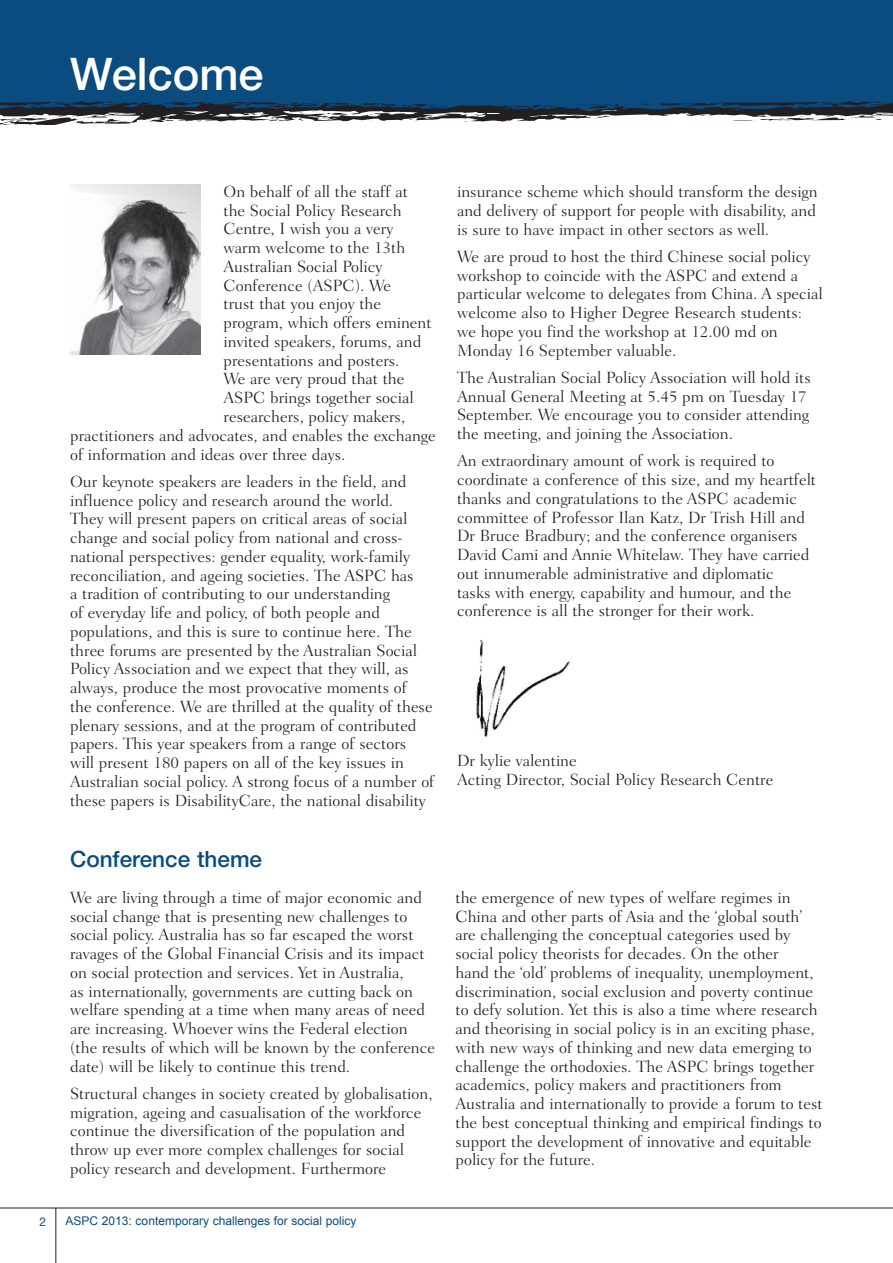
<style>
.page{position:relative;width:893px;height:1263px;background:#fff}
.page>*{position:absolute;margin:0;border:0;box-sizing:border-box;transform-origin:0 0}
.t1{font:500 45px "Helvetica Neue";color:#fff}
.t2{font:500 22.5px "Helvetica Neue";color:#0a4b80}
.t3{font:300 16.5px/18.8px "Fairfield LH";color:#231f20}
.t4{font:12px "Arial";color:#0a4b80}
.t5{font:12px "Helvetica Neue";color:#0a4b80}
</style>
<div class="page">
<hr style="left:0;top:1208px;width:893px;height:1px;background:#231f20">
<hr style="left:55px;top:1208px;width:1px;height:55px;background:#231f20">
<div style="left:0;top:0;width:893px;height:109px;background:#0a4b80"></div>
<svg style="left:0;top:101px;width:893px;height:24px"></svg>
<img style="left:476px;top:640px;width:94px;height:97px">
<img style="left:70px;top:185px;width:131px;height:170px">
<h1 class="t1" style="left:70px;top:58px;width:195px">Welcome</h1>
<p class="t3" style="left:224px;top:184px;width:186px">On behalf of all the staff at</p>
<p class="t3" style="left:224px;top:202px;width:180px">the Social Policy Research</p>
<p class="t3" style="left:224px;top:221px;width:171px">Centre, I wish you a very</p>
<p class="t3" style="left:224px;top:240px;width:183px">warm welcome to the 13th</p>
<p class="t3" style="left:224px;top:259px;width:160px">Australian Social Policy</p>
<p class="t3" style="left:224px;top:277px;width:169px">Conference (ASPC). We</p>
<p class="t3" style="left:224px;top:296px;width:159px">trust that you enjoy the</p>
<p class="t3" style="left:224px;top:315px;width:210px">program, which offers eminent</p>
<p class="t3" style="left:224px;top:334px;width:199px">invited speakers, forums, and</p>
<p class="t3" style="left:224px;top:352px;width:177px">presentations and posters.</p>
<p class="t3" style="left:224px;top:371px;width:182px">We are very proud that the</p>
<p class="t3" style="left:224px;top:390px;width:192px">ASPC brings together social</p>
<p class="t3" style="left:224px;top:409px;width:183px">researchers, policy makers,</p>
<p class="t3" style="left:70px;top:427px;width:367px">practitioners and advocates, and enables the exchange</p>
<p class="t3" style="left:70px;top:446px;width:277px">of information and ideas over three days.</p>
<p class="t3" style="left:70px;top:473px;width:366px">Our keynote speakers are leaders in the field, and influence policy and research around the world.<br>They will present papers on critical areas of social change and social policy from national and cross&shy;national perspectives: gender equality, work-family reconciliation, and ageing societies. The ASPC has<br>a tradition of contributing to our understanding<br>of everyday life and policy, of both people and populations, and this is sure to continue here. The three forums are presented by the Australian Social Policy Association and we expect that they will, as always, produce the most provocative moments of<br>the conference. We are thrilled at the quality of these plenary sessions, and at the program of contributed papers. This year speakers from a range of sectors will present 180 papers on all of the key issues in Australian social policy. A strong focus of a number of these papers is DisabilityCare, the national disability</p>
<h2 class="t2" style="left:70px;top:851px;width:193px">Conference theme</h2>
<p class="t3" style="left:70px;top:890px;width:366px">We are living through a time of major economic and social change that is presenting new challenges to social policy. Australia has so far escaped the worst ravages of the Global Financial Crisis and its impact on social protection and services. Yet in Australia,<br>as internationally, governments are cutting back on welfare spending at a time when many areas of need are increasing. Whoever wins the Federal election (the results of which will be known by the conference date) will be likely to continue this trend.</p>
<p class="t3" style="left:70px;top:1086px;width:364px">Structural changes in society created by globalisation, migration, ageing and casualisation of the workforce continue the diversification of the population and throw up ever more complex challenges for social policy research and development. Furthermore</p>
<p class="t5" style="left:39px;top:1217px;width:8px">2</p>
<p class="t4" style="left:66px;top:1214px;width:292px">ASPC 2013: contemporary challenges for social policy</p>
<p class="t3" style="left:457px;top:184px;width:362px;text-align:justify">insurance scheme which should transform the design and delivery of support for people with disability, and is sure to have impact in other sectors as well.</p>
<p class="t3" style="left:457px;top:248px;width:367px">We are proud to host the third Chinese social policy workshop to coincide with the ASPC and extend a particular welcome to delegates from China. A special welcome also to Higher Degree Research students: we hope you find the workshop at 12.00 md on Monday 16 September valuable.</p>
<p class="t3" style="left:457px;top:369px;width:355px">The Australian Social Policy Association will hold its Annual General Meeting at 5.45 pm on Tuesday 17<br>September. We encourage you to consider attending the meeting, and joining the Association.</p>
<p class="t3" style="left:457px;top:453px;width:360px">An extraordinary amount of work is required to coordinate a conference of this size, and my heartfelt thanks and congratulations to the ASPC academic committee of Professor Ilan Katz, Dr Trish Hill and Dr Bruce Bradbury; and the conference organisers David Cami and Annie Whitelaw. They have carried out innumerable administrative and diplomatic<br>tasks with energy, capability and humour, and the conference is all the stronger for their work.</p>
<p class="t3" style="left:457px;top:752px;width:318px">Dr kylie valentine<br>Acting Director, Social Policy Research Centre</p>
<p class="t3" style="left:455px;top:890px;width:369px">the emergence of new types of welfare regimes in China and other parts of Asia and the ‘global south’ are challenging the conceptual categories used by social policy theorists for decades. On the other<br>hand the ‘old’ problems of inequality, unemployment, discrimination, social exclusion and poverty continue to defy solution. Yet this is also a time where research and theorising in social policy is in an exciting phase, with new ways of thinking and new data emerging to challenge the orthodoxies. The ASPC brings together academics, policy makers and practitioners from Australia and internationally to provide a forum to test the best conceptual thinking and empirical findings to support the development of innovative and equitable policy for the future.</p>
</div>
